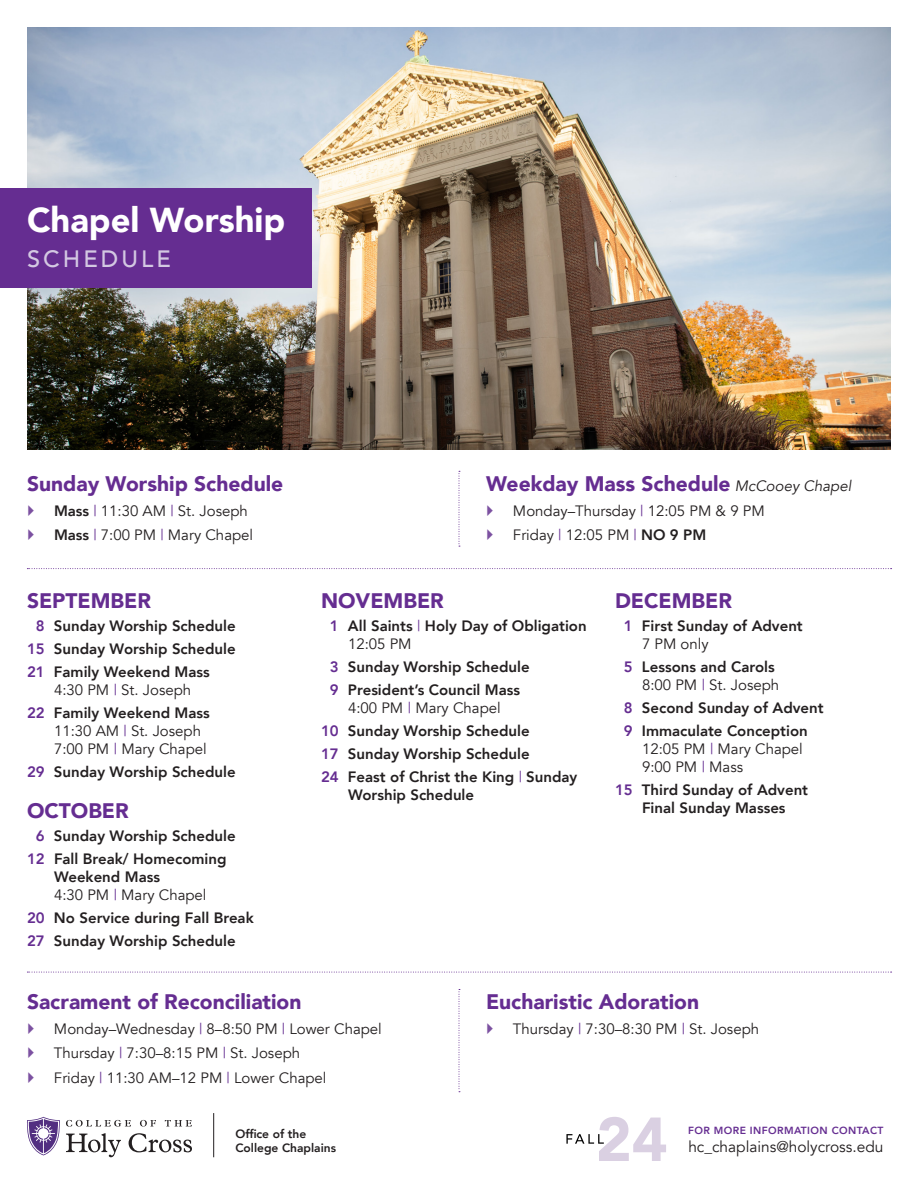
<style>
.page{position:relative;width:918px;height:1188px;background:#fff}
.page>*{position:absolute;margin:0;border:0;box-sizing:border-box;transform-origin:0 0}
.t1{font:900 34.5px "Avenir";color:#fff}
.t2{font:500 23.55px "Avenir";letter-spacing:.13em;color:#d3c8e2}
.t3{font:900 21px "Avenir";color:#652d91}
.t4{font:15.45px "Avenir";color:#231f20}
.t5{font:800 15px/18px "Avenir";color:#231f20}
.t6{font:15px/18px "Avenir";color:#231f20}
.t7{font:800 12px/14.4px "Avenir";color:#231f20}
.t8{font:800 10.35px "Avenir";letter-spacing:.04em;color:#652d91}
.s1{font-weight:800}
.s2{color:#652d91}
.s3{font-weight:400}
.s4{font-weight:400;color:#652d91}
.s5{font-weight:800;color:#652d91}
.s6{font-weight:400;font-style:italic;font-size:15px;color:#231f20}
</style>
<div class="page">
<img style="left:27px;top:27px;width:864px;height:422px">
<div style="left:0;top:188px;width:312px;height:100px;background:#652d91"></div>
<svg style="left:459px;top:471px;width:1px;height:76px"></svg>
<svg style="left:27px;top:568px;width:865px;height:1px"></svg>
<svg style="left:459px;top:989px;width:1px;height:103px"></svg>
<svg style="left:27px;top:972px;width:865px;height:1px"></svg>
<svg style="left:66px;top:1120px;width:65px;height:7px"></svg>
<svg style="left:140px;top:1120px;width:16px;height:7px"></svg>
<svg style="left:165px;top:1120px;width:27px;height:6px"></svg>
<svg style="left:66px;top:1133px;width:55px;height:24px"></svg>
<svg style="left:129px;top:1133px;width:63px;height:19px"></svg>
<svg style="left:27px;top:1117px;width:33px;height:38px"></svg>
<hr style="left:213px;top:1113px;width:1px;height:44px;background:#231f20">
<svg style="left:566px;top:1117px;width:100px;height:44px"></svg>
<p class="t1" style="left:27px;top:191px;width:260px">Chapel Worship</p>
<p class="t2" style="left:27px;top:238px;width:145px">SCHEDULE</p>
<p class="t3" style="left:27px;top:466px;width:258px">Sunday Worship Schedule</p>
<p class="t6" style="left:54px;top:502px;width:195px"><span class="s1">Mass</span> <span class="s2">|</span> 11:30 AM <span class="s2">|</span> St. Joseph</p>
<p class="t6" style="left:54px;top:526px;width:201px"><span class="s1">Mass</span> <span class="s2">|</span> 7:00 PM <span class="s2">|</span> Mary Chapel</p>
<p class="t3" style="left:27px;top:583px;width:126px">SEPTEMBER</p>
<p class="t5" style="left:36px;top:617px;width:201px"><span class="s2">8</span> Sunday Worship Schedule</p>
<p class="t5" style="left:27px;top:640px;width:210px"><span class="s2">15</span> Sunday Worship Schedule</p>
<p class="t5" style="left:27px;top:663px;width:184px;text-align:center"><span class="s2">21</span> Family Weekend Mass<br><span class="s3">4:30 PM</span> <span class="s4">|</span> <span class="s3">St. Joseph</span></p>
<p class="t6" style="left:54px;top:704px;width:157px;text-indent:-27px"><span class="s5">22</span> <span class="s1">Family Weekend Mass<br></span>11:30 AM <span class="s2">|</span> St. Joseph<br>7:00 PM <span class="s2">|</span> Mary Chapel</p>
<p class="t5" style="left:27px;top:763px;width:210px"><span class="s2">29</span> Sunday Worship Schedule</p>
<p class="t3" style="left:27px;top:793px;width:103px">OCTOBER</p>
<p class="t5" style="left:36px;top:827px;width:201px"><span class="s2">6</span> Sunday Worship Schedule</p>
<p class="t5" style="left:54px;top:850px;width:174px;text-indent:-27px"><span class="s2">12</span> Fall Break/ Homecoming<br>Weekend Mass<br><span class="s3">4:30 PM</span> <span class="s4">|</span> <span class="s3">Mary Chapel</span></p>
<p class="t5" style="left:27px;top:909px;width:228px"><span class="s2">20</span> No Service during Fall Break</p>
<p class="t5" style="left:27px;top:932px;width:210px"><span class="s2">27</span> Sunday Worship Schedule</p>
<p class="t3" style="left:486px;top:466px;width:367px">Weekday Mass Schedule <span class="s6">McCooey Chapel</span></p>
<p class="t6" style="left:513px;top:502px;width:253px">Monday–Thursday <span class="s2">|</span> 12:05 PM &amp; 9 PM</p>
<p class="t6" style="left:513px;top:526px;width:195px">Friday <span class="s2">|</span> 12:05 PM <span class="s2">|</span> <span class="s1">NO 9 PM</span></p>
<p class="t3" style="left:321px;top:583px;width:124px">NOVEMBER</p>
<p class="t5" style="left:348px;top:617px;width:240px;text-indent:-18px"><span class="s2">1</span> All Saints <span class="s4">|</span> Holy Day of Obligation<br><span class="s3">12:05 PM</span></p>
<p class="t5" style="left:330px;top:658px;width:201px"><span class="s2">3</span> Sunday Worship Schedule</p>
<p class="t5" style="left:330px;top:681px;width:192px;text-align:center"><span class="s2">9</span> President’s Council Mass<br><span class="s3">4:00 PM</span> <span class="s4">|</span> <span class="s3">Mary Chapel</span></p>
<p class="t5" style="left:321px;top:722px;width:210px"><span class="s2">10</span> Sunday Worship Schedule</p>
<p class="t5" style="left:321px;top:745px;width:210px"><span class="s2">17</span> Sunday Worship Schedule</p>
<p class="t5" style="left:348px;top:768px;width:231px;text-indent:-27px"><span class="s2">24</span> Feast of Christ the King <span class="s4">|</span> Sunday<br>Worship Schedule</p>
<p class="t3" style="left:615px;top:583px;width:119px">DECEMBER</p>
<p class="t5" style="left:642px;top:617px;width:162px;text-indent:-18px"><span class="s2">1</span> First Sunday of Advent<br><span class="s3">7 PM only</span></p>
<p class="t5" style="left:642px;top:658px;width:139px;text-indent:-18px"><span class="s2">5</span> Lessons and Carols<br><span class="s3">8:00 PM</span> <span class="s4">|</span> <span class="s3">St. Joseph</span></p>
<p class="t5" style="left:624px;top:699px;width:201px"><span class="s2">8</span> Second Sunday of Advent</p>
<p class="t6" style="left:642px;top:722px;width:167px;text-indent:-18px"><span class="s5">9</span> <span class="s1">Immaculate Conception<br></span>12:05 PM <span class="s2">|</span> Mary Chapel<br>9:00 PM <span class="s2">|</span> Mass</p>
<p class="t5" style="left:615px;top:781px;width:195px;text-align:center"><span class="s2">15</span> Third Sunday of Advent<br>Final Sunday Masses</p>
<p class="t3" style="left:27px;top:984px;width:276px">Sacrament of Reconciliation</p>
<p class="t6" style="left:54px;top:1020px;width:329px">Monday–Wednesday <span class="s2">|</span> 8–8:50 PM <span class="s2">|</span> Lower Chapel</p>
<p class="t6" style="left:54px;top:1045px;width:248px">Thursday <span class="s2">|</span> 7:30–8:15 PM <span class="s2">|</span> St. Joseph</p>
<p class="t6" style="left:54px;top:1069px;width:274px">Friday <span class="s2">|</span> 11:30 AM–12 PM <span class="s2">|</span> Lower Chapel</p>
<p class="t7" style="left:235px;top:1126px;width:102px">Office of the<br>College Chaplains</p>
<p class="t3" style="left:486px;top:984px;width:215px">Eucharistic Adoration</p>
<p class="t6" style="left:513px;top:1020px;width:248px">Thursday <span class="s2">|</span> 7:30–8:30 PM <span class="s2">|</span> St. Joseph</p>
<p class="t8" style="left:688px;top:1122px;width:197px">FOR MORE INFORMATION CONTACT</p>
<p class="t4" style="left:688px;top:1138px;width:197px">hc_chaplains@holycross.edu</p>
</div>
